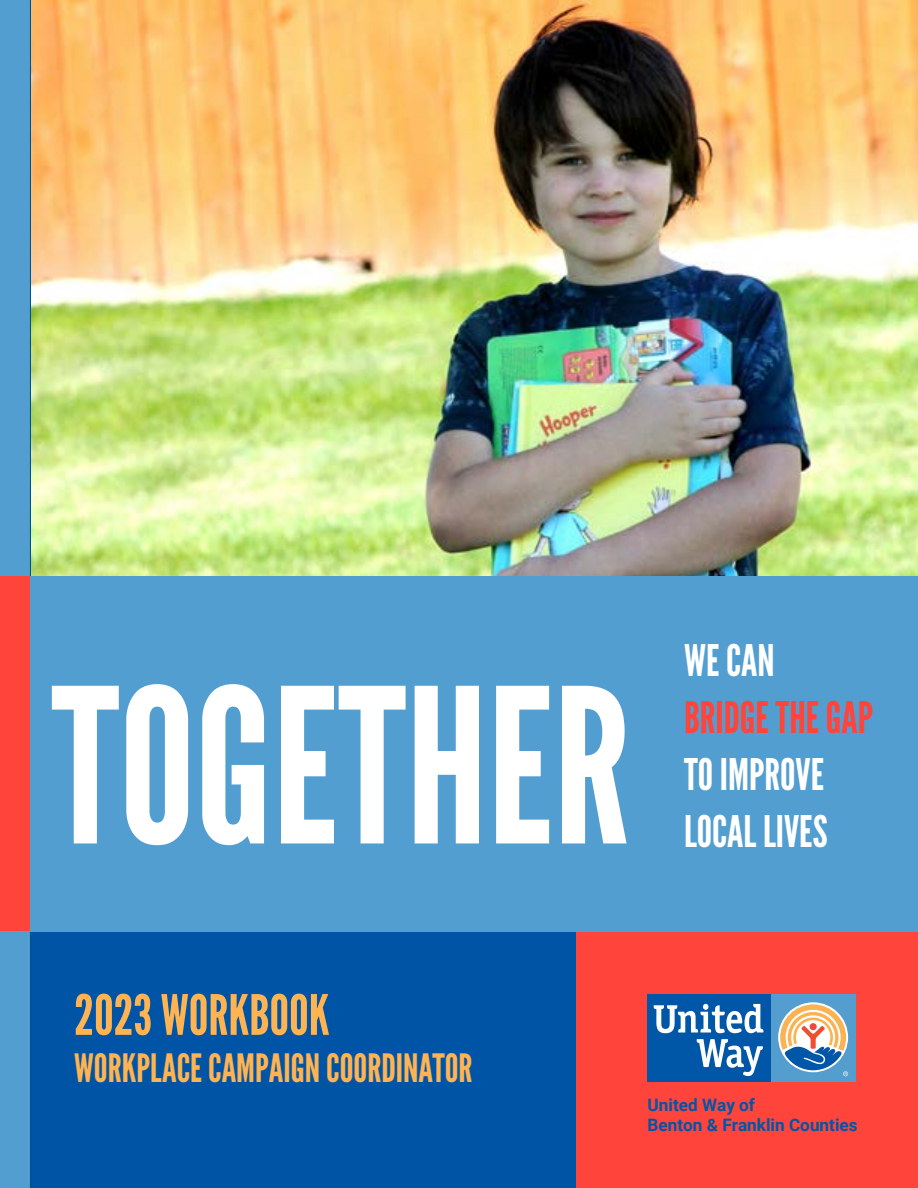
<style>
.page{position:relative;width:918px;height:1188px;background:#fff}
.page>*{position:absolute;margin:0;border:0;box-sizing:border-box;transform-origin:0 0}
.t1{font:214.5px "League Gothic";color:#fff}
.t2{font:55.5px "League Gothic";color:#ffb351}
.t3{font:43.5px/57px "League Gothic";color:#fff}
.t4{font:43.5px "League Gothic";color:#ff443b}
.t5{font:39px "League Gothic";color:#ffb351}
.t6{font:700 17.25px/19.8px "Roboto";color:#0056a7}
</style>
<div class="page">
<div style="left:576px;top:0;width:342px;height:1188px;background:#ff443b"></div>
<div style="left:0;top:0;width:576px;height:1188px;background:#0054a6"></div>
<div style="left:0;top:0;width:31px;height:1188px;background:#539ed0"></div>
<div style="left:771px;top:994px;width:84px;height:88px;background:#539ecf"></div>
<div style="left:647px;top:994px;width:124px;height:88px;background:#0056a7"></div>
<svg style="left:697px;top:1039px;width:66px;height:37px"></svg>
<svg style="left:654px;top:1004px;width:109px;height:29px"></svg>
<svg style="left:780px;top:1004px;width:68px;height:72px"></svg>
<div style="left:0;top:576px;width:918px;height:356px;background:#539ed0"></div>
<div style="left:0;top:576px;width:30px;height:355px;background:#ff443b"></div>
<img style="left:31px;top:0;width:887px;height:576px">
<h1 class="t1" style="left:51px;top:639px;width:581px">TOGETHER</h1>
<h3 class="t3" style="left:684px;top:632px;width:92px">WE CAN</h3>
<h3 class="t4" style="left:684px;top:691px;width:191px">BRIDGE THE GAP</h3>
<h3 class="t3" style="left:684px;top:746px;width:145px">TO IMPROVE<br>LOCAL LIVES</h3>
<h2 class="t2" style="left:74px;top:982px;width:257px">2023 WORKBOOK</h2>
<h3 class="t5" style="left:74px;top:1045px;width:400px">WORKPLACE CAMPAIGN COORDINATOR</h3>
<p class="t6" style="left:648px;top:1094px;width:212px">United Way of<br>Benton &amp; Franklin Counties</p>
</div>
